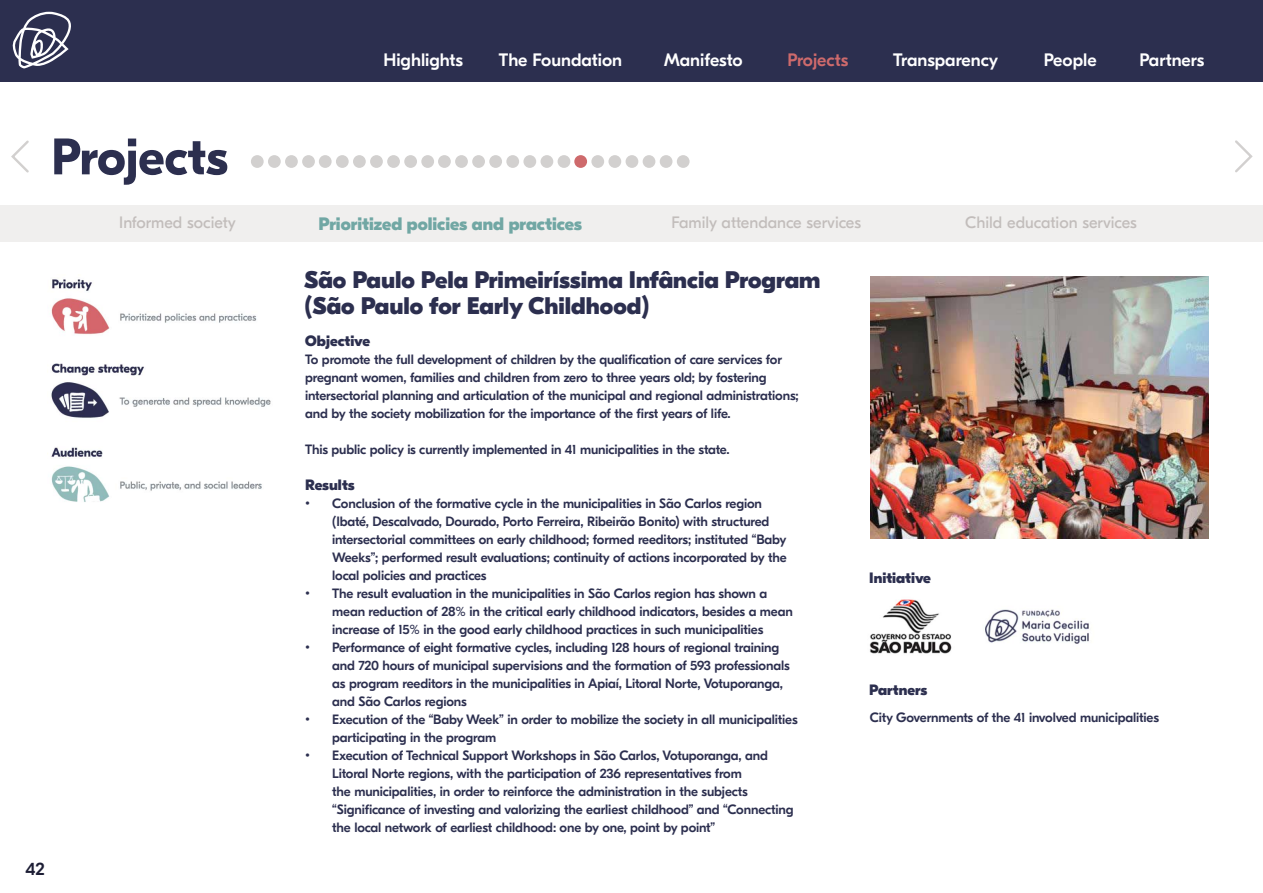
<style>
.page{position:relative;width:1263px;height:893px;background:#fff}
.page>*{position:absolute;margin:0;border:0;box-sizing:border-box;transform-origin:0 0}
.t1{font:700 51.15px "GT Eesti Pro Display";color:#2c2f4f}
.t2{font:800 24px/25.5px "GT Eesti Pro Display";color:#2c2f4f}
.t3{font:500 18px "GT Eesti Pro Display";color:#fff}
.t4{font:800 18px "GT Eesti Pro Display";color:#71a7a4}
.t5{font:500 18px "GT Eesti Pro Display";color:#ce6a6c}
.t6{font:500 18px "GT Eesti Pro Display";color:#1d1e35}
.t7{font:16.5px "GT Eesti Pro Display";color:#c2bdbb}
.t8{font:800 15px "GT Eesti Pro Display";color:#2c2f4f}
.t9{font:500 13.5px/18px "GT Eesti Pro Display";letter-spacing:-.01em;color:#2c2f4f}
</style>
<div class="page">
<svg style="left:1235px;top:140px;width:18px;height:33px"></svg>
<svg style="left:11px;top:140px;width:18px;height:33px"></svg>
<img style="left:51px;top:279px;width:220px;height:223px">
<img style="left:869px;top:599px;width:220px;height:55px">
<div style="left:0;top:205px;width:1263px;height:37px;background:#f0efee"></div>
<img style="left:871px;top:277px;width:338px;height:261px">
<div style="left:574px;top:155px;width:13px;height:13px;background:#ce6a6c;border-radius:50%"></div>
<div style="left:268px;top:155px;width:13px;height:13px;background:#d2d0cf;border-radius:50%"></div>
<div style="left:523px;top:155px;width:13px;height:13px;background:#d2d0cf;border-radius:50%"></div>
<div style="left:387px;top:155px;width:13px;height:13px;background:#d2d0cf;border-radius:50%"></div>
<div style="left:660px;top:155px;width:12px;height:13px;background:#d2d0cf;border-radius:50%"></div>
<div style="left:336px;top:155px;width:13px;height:13px;background:#d2d0cf;border-radius:50%"></div>
<div style="left:608px;top:155px;width:13px;height:13px;background:#d2d0cf;border-radius:50%"></div>
<div style="left:455px;top:155px;width:13px;height:13px;background:#d2d0cf;border-radius:50%"></div>
<div style="left:472px;top:155px;width:13px;height:13px;background:#d2d0cf;border-radius:50%"></div>
<div style="left:489px;top:155px;width:13px;height:13px;background:#d2d0cf;border-radius:50%"></div>
<div style="left:251px;top:155px;width:13px;height:13px;background:#d2d0cf;border-radius:50%"></div>
<div style="left:506px;top:155px;width:13px;height:13px;background:#d2d0cf;border-radius:50%"></div>
<div style="left:370px;top:155px;width:13px;height:13px;background:#d2d0cf;border-radius:50%"></div>
<div style="left:643px;top:155px;width:12px;height:13px;background:#d2d0cf;border-radius:50%"></div>
<div style="left:319px;top:155px;width:13px;height:13px;background:#d2d0cf;border-radius:50%"></div>
<div style="left:591px;top:155px;width:13px;height:13px;background:#d2d0cf;border-radius:50%"></div>
<div style="left:438px;top:155px;width:13px;height:13px;background:#d2d0cf;border-radius:50%"></div>
<div style="left:285px;top:155px;width:13px;height:13px;background:#d2d0cf;border-radius:50%"></div>
<div style="left:540px;top:155px;width:13px;height:13px;background:#d2d0cf;border-radius:50%"></div>
<div style="left:404px;top:155px;width:13px;height:13px;background:#d2d0cf;border-radius:50%"></div>
<div style="left:677px;top:155px;width:12px;height:13px;background:#d2d0cf;border-radius:50%"></div>
<div style="left:353px;top:155px;width:13px;height:13px;background:#d2d0cf;border-radius:50%"></div>
<div style="left:625px;top:155px;width:13px;height:13px;background:#d2d0cf;border-radius:50%"></div>
<div style="left:302px;top:155px;width:13px;height:13px;background:#d2d0cf;border-radius:50%"></div>
<div style="left:558px;top:155px;width:12px;height:13px;background:#d2d0cf;border-radius:50%"></div>
<div style="left:421px;top:155px;width:13px;height:13px;background:#d2d0cf;border-radius:50%"></div>
<div style="left:0;top:0;width:1263px;height:81px;background:#2c2f4f"></div>
<svg style="left:12px;top:12px;width:59px;height:56px"></svg>
<h3 class="t3" style="left:383px;top:50px;width:81px">Highlights</h3>
<h3 class="t3" style="left:499px;top:50px;width:125px">The Foundation</h3>
<h3 class="t3" style="left:664px;top:50px;width:80px">Manifesto</h3>
<h3 class="t5" style="left:787px;top:50px;width:62px">Projects</h3>
<h3 class="t3" style="left:893px;top:50px;width:107px">Transparency</h3>
<h3 class="t3" style="left:1044px;top:50px;width:54px">People</h3>
<h3 class="t3" style="left:1139px;top:50px;width:66px">Partners</h3>
<h1 class="t1" style="left:51px;top:128px;width:178px">Projects</h1>
<p class="t7" style="left:119px;top:214px;width:118px">Informed society</p>
<h3 class="t4" style="left:318px;top:213px;width:265px">Prioritized policies and practices</h3>
<p class="t7" style="left:671px;top:214px;width:191px">Family attendance services</p>
<p class="t7" style="left:965px;top:213px;width:173px">Child education services</p>
<h3 class="t6" style="left:25px;top:859px;width:21px">42</h3>
<h2 class="t2" style="left:304px;top:268px;width:518px">São Paulo Pela Primeiríssima Infância Program (São Paulo for Early Childhood)</h2>
<p class="t8" style="left:305px;top:333px;width:66px">Objective</p>
<p class="t9" style="left:305px;top:351px;width:495px">To promote the full development of children by the qualification of care services for pregnant women, families and children from zero to three years old; by fostering intersectorial planning and articulation of the municipal and regional administrations; and by the society mobilization for the importance of the first years of life.</p>
<p class="t9" style="left:305px;top:441px;width:426px">This public policy is currently implemented in 41 municipalities in the state.</p>
<p class="t8" style="left:305px;top:477px;width:51px">Results</p>
<p class="t9" style="left:332px;top:495px;width:456px;text-indent:-27px">• Conclusion of the formative cycle in the municipalities in São Carlos region (Ibaté, Descalvado, Dourado, Porto Ferreira, Ribeirão Bonito) with structured intersectorial committees on early childhood; formed reeditors; instituted “Baby Weeks”; performed result evaluations; continuity of actions incorporated by the local policies and practices</p>
<p class="t9" style="left:332px;top:585px;width:462px;text-indent:-27px">• The result evaluation in the municipalities in São Carlos region has shown a mean reduction of 28% in the critical early childhood indicators, besides a mean increase of 15% in the good early childhood practices in such municipalities</p>
<p class="t9" style="left:332px;top:639px;width:459px;text-indent:-27px">• Performance of eight formative cycles, including 128 hours of regional training and 720 hours of municipal supervisions and the formation of 593 professionals as program reeditors in the municipalities in Apiaí, Litoral Norte, Votuporanga, and São Carlos regions</p>
<p class="t9" style="left:332px;top:711px;width:467px;text-indent:-27px">• Execution of the “Baby Week” in order to mobilize the society in all municipalities participating in the program</p>
<p class="t9" style="left:332px;top:747px;width:463px;text-indent:-27px">• Execution of Technical Support Workshops in São Carlos, Votuporanga, and Litoral Norte regions, with the participation of 236 representatives from<br>the municipalities, in order to reinforce the administration in the subjects “Significance of investing and valorizing the earliest childhood” and “Connecting the local network of earliest childhood: one by one, point by point”</p>
<p class="t8" style="left:869px;top:570px;width:63px">Initiative</p>
<p class="t8" style="left:869px;top:682px;width:59px">Partners</p>
<p class="t9" style="left:870px;top:709px;width:291px">City Governments of the 41 involved municipalities</p>
</div>
